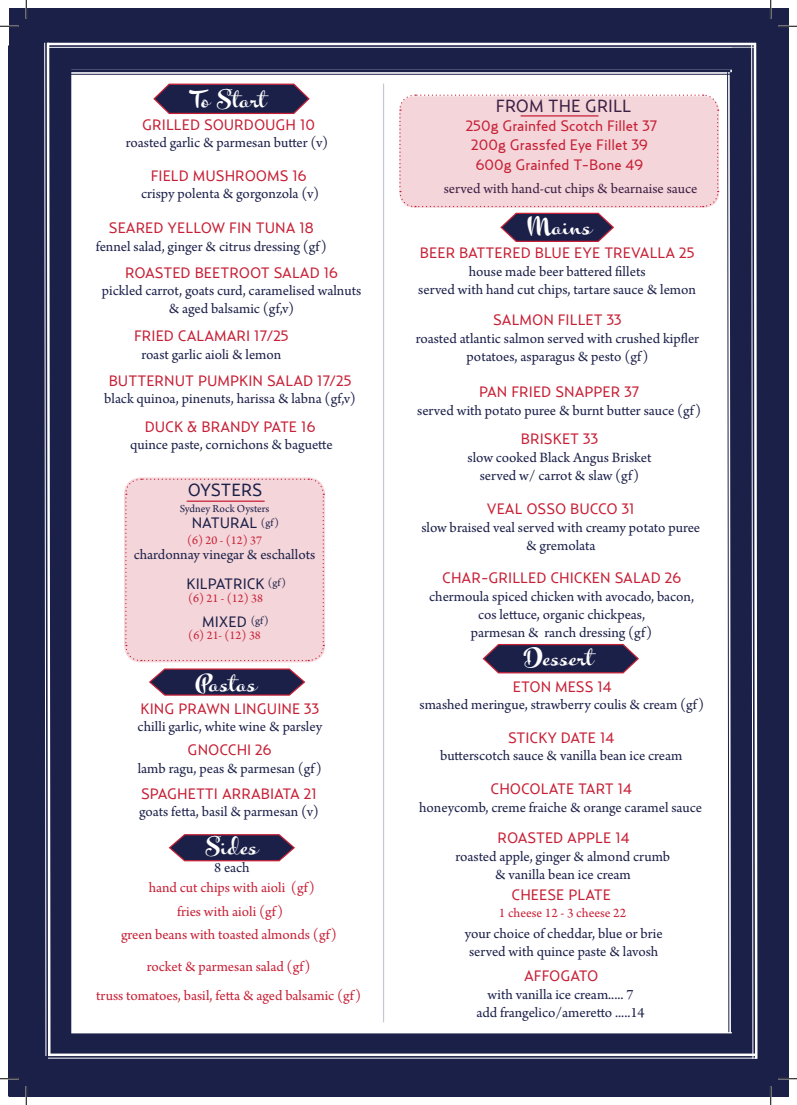
<style>
.page{position:relative;width:797px;height:1105px;background:#fff}
.page>*{position:absolute;margin:0;border:0;box-sizing:border-box;transform-origin:0 0}
.t1{font:22.5px "Kewl Script";color:#fff}
.t2{font:17.5px "Relay";color:#1b2049}
.t3{font:15px/18px "Arno Pro";color:#1b2049;text-align:center}
.t4{font:15px "Relay";color:#c72036}
.t5{font:15px "Arno Pro";color:#c72036}
.t6{font:15px "Relay";color:#1b2049}
.t7{font:13.75px "Arno Pro";color:#c72036}
.t8{font:12.5px "Arno Pro";color:#c72036}
.t9{font:11.25px "Arno Pro";color:#1b2049}
</style>
<div class="page">
<div style="left:9px;top:72px;width:62px;height:961px;background:#1b2049"></div>
<svg style="left:153px;top:83px;width:157px;height:32px;background:#4a4062"></svg>
<svg style="left:726px;top:70px;width:6px;height:963px"></svg>
<hr style="left:9px;top:70px;width:721px;height:2px;background:#1b2049">
<hr style="left:9px;top:74px;width:721px;height:1px;background:#1b2049">
<div style="left:9px;top:9px;width:779px;height:61px;background:#1b2049"></div>
<div style="left:9px;top:1033px;width:779px;height:63px;background:#1b2049"></div>
<hr style="left:47px;top:43px;width:709px;height:2px;background:#fff">
<hr style="left:47px;top:47px;width:709px;height:1px;background:#fff">
<div style="left:732px;top:48px;width:56px;height:1030px;background:#1b2049"></div>
<hr style="left:48px;top:1053px;width:708px;height:3px;background:#fff">
<hr style="left:48px;top:1058px;width:708px;height:1px;background:#fff">
<svg style="left:750px;top:40px;width:8px;height:1021px"></svg>
<svg style="left:168px;top:834px;width:127px;height:28px;background:#4d4162"></svg>
<svg style="left:482px;top:644px;width:157px;height:30px;background:#453a5d"></svg>
<svg style="left:125px;top:478px;width:199px;height:218px;background:#e2c6cd"></svg>
<svg style="left:44px;top:40px;width:8px;height:1018px"></svg>
<hr style="left:383px;top:84px;width:1px;height:938px;background:#1b2049">
<svg style="left:399px;top:94px;width:320px;height:148px"></svg>
<svg style="left:0;top:25px;width:19px;height:2px"></svg>
<svg style="left:778px;top:25px;width:19px;height:2px"></svg>
<svg style="left:0;top:1078px;width:19px;height:1px"></svg>
<svg style="left:778px;top:1078px;width:19px;height:1px"></svg>
<svg style="left:25px;top:0;width:2px;height:19px"></svg>
<svg style="left:25px;top:1086px;width:2px;height:19px"></svg>
<svg style="left:770px;top:0;width:1px;height:19px"></svg>
<svg style="left:770px;top:1086px;width:1px;height:19px"></svg>
<p class="t1" style="left:193px;top:86px;width:76px">To Start</p>
<p class="t4" style="left:142px;top:115px;width:174px">GRILLED SOURDOUGH 10</p>
<p class="t3" style="left:126px;top:135px;width:204px">roasted garlic &amp; parmesan butter (v)</p>
<p class="t4" style="left:151px;top:167px;width:157px">FIELD MUSHROOMS 16</p>
<p class="t3" style="left:141px;top:186px;width:180px">crispy polenta &amp; gorgonzola (v)</p>
<p class="t3" style="left:96px;top:238px;width:232px">fennel salad, ginger &amp; citrus dressing (gf)</p>
<p class="t4" style="left:125px;top:264px;width:214px">ROASTED BEETROOT SALAD 16</p>
<p class="t3" style="left:102px;top:283px;width:261px">pickled carrot, goats curd, caramelised walnuts &amp; aged balsamic (gf,v)</p>
<p class="t4" style="left:134px;top:327px;width:156px">FRIED CALAMARI 17/25</p>
<p class="t3" style="left:141px;top:346px;width:141px">roast garlic aioli &amp; lemon</p>
<p class="t4" style="left:109px;top:372px;width:244px">BUTTERNUT PUMPKIN SALAD 17/25</p>
<p class="t3" style="left:104px;top:391px;width:253px">black quinoa, pinenuts, harissa &amp; labna (gf,v)</p>
<p class="t4" style="left:145px;top:417px;width:172px">DUCK &amp; BRANDY PATE 16</p>
<p class="t3" style="left:130px;top:436px;width:204px">quince paste, cornichons &amp; baguette</p>
<p class="t4" style="left:109px;top:219px;width:206px">SEARED YELLOW FIN TUNA 18</p>
<p class="t2" style="left:188px;top:480px;width:76px">OYSTERS</p>
<p class="t9" style="left:180px;top:502px;width:91px">Sydney Rock Oysters</p>
<p class="t6" style="left:192px;top:514px;width:67px">NATURAL</p>
<p class="t3" style="left:134px;top:546px;width:183px">chardonnay vinegar &amp; eschallots</p>
<p class="t9" style="left:261px;top:516px;width:20px">(gf)</p>
<p class="t8" style="left:187px;top:533px;width:76px">(6) 20 - (12) 37</p>
<p class="t6" style="left:186px;top:575px;width:80px">KILPATRICK</p>
<p class="t8" style="left:188px;top:591px;width:76px">(6) 21 - (12) 38</p>
<p class="t6" style="left:202px;top:613px;width:46px">MIXED</p>
<p class="t8" style="left:188px;top:628px;width:74px">(6) 21- (12) 38</p>
<p class="t9" style="left:268px;top:576px;width:20px">(gf)</p>
<p class="t9" style="left:251px;top:614px;width:20px">(gf)</p>
<p class="t1" style="left:196px;top:670px;width:63px">Pastas</p>
<p class="t4" style="left:141px;top:699px;width:180px">KING PRAWN LINGUINE 33</p>
<p class="t3" style="left:138px;top:718px;width:186px">chilli garlic, white wine &amp; parsley</p>
<p class="t4" style="left:188px;top:741px;width:85px">GNOCCHI 26</p>
<p class="t3" style="left:138px;top:760px;width:185px">lamb ragu, peas &amp; parmesan (gf)</p>
<p class="t4" style="left:141px;top:784px;width:177px">SPAGHETTI ARRABIATA 21</p>
<p class="t3" style="left:139px;top:803px;width:181px">goats fetta, basil &amp; parmesan (v)</p>
<p class="t1" style="left:206px;top:833px;width:55px">Sides</p>
<p class="t3" style="left:214px;top:860px;width:37px">8 each</p>
<p class="t5" style="left:149px;top:879px;width:168px">hand cut chips with aioli (gf)</p>
<p class="t5" style="left:177px;top:902px;width:108px">fries with aioli (gf)</p>
<p class="t5" style="left:121px;top:926px;width:217px">green beans with toasted almonds (gf)</p>
<p class="t5" style="left:147px;top:958px;width:165px">rocket &amp; parmesan salad (gf)</p>
<p class="t5" style="left:96px;top:987px;width:266px">truss tomatoes, basil, fetta &amp; aged balsamic (gf)</p>
<p class="t2" style="left:496px;top:95px;width:137px">FROM THE GRILL</p>
<p class="t4" style="left:466px;top:117px;width:193px">250g Grainfed Scotch Fillet 37</p>
<p class="t4" style="left:471px;top:136px;width:178px">200g Grassfed Eye Fillet 39</p>
<p class="t4" style="left:476px;top:156px;width:169px">600g Grainfed T-Bone 49</p>
<p class="t3" style="left:444px;top:180px;width:255px">served with hand-cut chips &amp; bearnaise sauce</p>
<p class="t1" style="left:528px;top:213px;width:66px">Mains</p>
<p class="t4" style="left:420px;top:244px;width:276px">BEER BATTERED BLUE EYE TREVALLA 25</p>
<p class="t3" style="left:418px;top:263px;width:279px">house made beer battered fillets<br>served with hand cut chips, tartare sauce &amp; lemon</p>
<p class="t4" style="left:493px;top:311px;width:130px">SALMON FILLET 33</p>
<p class="t3" style="left:416px;top:330px;width:285px">roasted atlantic salmon served with crushed kipfler</p>
<p class="t3" style="left:466px;top:348px;width:183px">potatoes, asparagus &amp; pesto (gf)</p>
<p class="t4" style="left:479px;top:383px;width:161px">PAN FRIED SNAPPER 37</p>
<p class="t3" style="left:417px;top:402px;width:285px">served with potato puree &amp; burnt butter sauce (gf)</p>
<p class="t4" style="left:521px;top:430px;width:79px">BRISKET 33</p>
<p class="t3" style="left:467px;top:449px;width:185px">slow cooked Black Angus Brisket served w/ carrot &amp; slaw (gf)</p>
<p class="t4" style="left:487px;top:500px;width:149px">VEAL OSSO BUCCO 31</p>
<p class="t3" style="left:421px;top:519px;width:280px">slow braised veal served with creamy potato puree &amp; gremolata</p>
<p class="t4" style="left:442px;top:569px;width:240px">CHAR-GRILLED CHICKEN SALAD 26</p>
<p class="t3" style="left:429px;top:588px;width:266px">chermoula spiced chicken with avocado, bacon,</p>
<p class="t3" style="left:478px;top:606px;width:169px">cos lettuce, organic chickpeas,</p>
<p class="t3" style="left:471px;top:624px;width:183px">parmesan &amp; ranch dressing (gf)</p>
<p class="t1" style="left:524px;top:644px;width:71px">Dessert</p>
<p class="t4" style="left:513px;top:677px;width:100px">ETON MESS 14</p>
<p class="t3" style="left:419px;top:697px;width:286px">smashed meringue, strawberry coulis &amp; cream (gf)</p>
<p class="t4" style="left:508px;top:729px;width:108px">STICKY DATE 14</p>
<p class="t3" style="left:440px;top:748px;width:244px">butterscotch sauce &amp; vanilla bean ice cream</p>
<p class="t4" style="left:490px;top:780px;width:143px">CHOCOLATE TART 14</p>
<p class="t3" style="left:419px;top:799px;width:284px">honeycomb, creme fraiche &amp; orange caramel sauce</p>
<p class="t4" style="left:497px;top:829px;width:133px">ROASTED APPLE 14</p>
<p class="t3" style="left:455px;top:848px;width:216px">roasted apple, ginger &amp; almond crumb</p>
<p class="t3" style="left:495px;top:866px;width:137px">&amp; vanilla bean ice cream</p>
<p class="t4" style="left:511px;top:886px;width:101px">CHEESE PLATE</p>
<p class="t3" style="left:464px;top:925px;width:199px;text-align:left">your choice of cheddar, blue or brie served with quince paste &amp; lavosh</p>
<p class="t4" style="left:524px;top:967px;width:76px">AFFOGATO</p>
<p class="t3" style="left:476px;top:986px;width:170px">with vanilla ice cream..... 7 add frangelico/ameretto .....14</p>
<p class="t7" style="left:499px;top:905px;width:129px">1 cheese 12 - 3 cheese 22</p>
</div>
